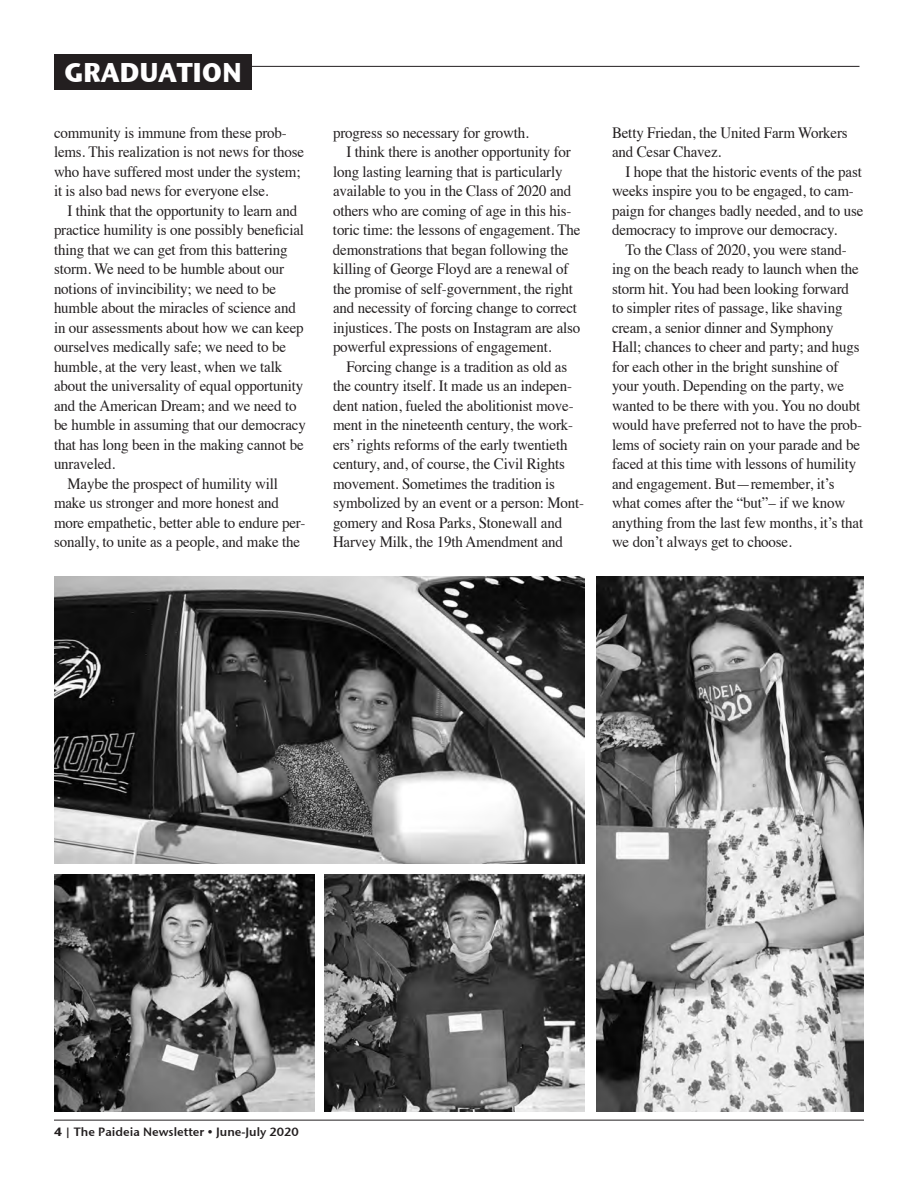
<style>
.page{position:relative;width:918px;height:1188px;background:#fff}
.page>*{position:absolute;margin:0;border:0;box-sizing:border-box;transform-origin:0 0}
.t1{font:700 27px "Stone Sans ITC";letter-spacing:-.01em;color:#fff;scale:.95 1}
.t2{font:15.75px/19.5px "Times";letter-spacing:-.01em;color:#231f20;scale:.95 1}
.t3{font:12px "Stone Sans Sem ITCTT Semi";color:#231f20}
.s1{font-family:"Stone Sans ITC";font-weight:700}
</style>
<div class="page">
<hr style="left:54px;top:66px;width:806px;height:1px;background:#231f20">
<div style="left:54px;top:54px;width:198px;height:36px;background:#231f20"></div>
<img style="left:54px;top:576px;width:531px;height:288px">
<img style="left:597px;top:576px;width:267px;height:536px">
<img style="left:325px;top:875px;width:260px;height:237px">
<img style="left:54px;top:875px;width:260px;height:237px">
<hr style="left:54px;top:1120px;width:810px;height:1px;background:#231f20">
<h1 class="t1" style="left:64px;top:49px;width:189px">GRADUATION</h1>
<p class="t2" style="left:54px;top:121px;width:265px">community is immune from these prob&shy;lems. This realization is not news for those who have suffered most under the system; it is also bad news for everyone else.</p>
<p class="t2" style="left:67px;top:199px;width:243px">I think that the opportunity to learn and</p>
<p class="t2" style="left:54px;top:219px;width:265px">practice humility is one possibly beneficial</p>
<p class="t2" style="left:54px;top:238px;width:248px">thing that we can get from this battering</p>
<p class="t2" style="left:54px;top:258px;width:244px">storm. We need to be humble about our</p>
<p class="t2" style="left:54px;top:277px;width:235px">notions of invincibility; we need to be</p>
<p class="t2" style="left:54px;top:297px;width:256px">humble about the miracles of science and</p>
<p class="t2" style="left:54px;top:316px;width:264px">in our assessments about how we can keep</p>
<p class="t2" style="left:54px;top:336px;width:246px">ourselves medically safe; we need to be</p>
<p class="t2" style="left:54px;top:355px;width:242px">humble, at the very least, when we talk</p>
<p class="t2" style="left:54px;top:375px;width:264px">about the universality of equal opportunity</p>
<p class="t2" style="left:54px;top:394px;width:257px">and the American Dream; and we need to</p>
<p class="t2" style="left:54px;top:414px;width:267px">be humble in assuming that our democracy</p>
<p class="t2" style="left:54px;top:433px;width:265px">that has long been in the making cannot be</p>
<p class="t2" style="left:54px;top:453px;width:66px">unraveled.</p>
<p class="t2" style="left:67px;top:472px;width:223px">Maybe the prospect of humility will</p>
<p class="t2" style="left:54px;top:492px;width:238px">make us stronger and more honest and</p>
<p class="t2" style="left:54px;top:511px;width:266px">more empathetic, better able to endure per-</p>
<p class="t2" style="left:54px;top:531px;width:261px">sonally, to unite as a people, and make the</p>
<p class="t2" style="left:333px;top:121px;width:208px">progress so necessary for growth.</p>
<p class="t2" style="left:347px;top:141px;width:238px">I think there is another opportunity for</p>
<p class="t2" style="left:333px;top:160px;width:243px">long lasting learning that is particularly</p>
<p class="t2" style="left:333px;top:180px;width:252px">available to you in the Class of 2020 and</p>
<p class="t2" style="left:333px;top:199px;width:252px">others who are coming of age in this his-</p>
<p class="t2" style="left:333px;top:219px;width:262px">toric time: the lessons of engagement. The</p>
<p class="t2" style="left:333px;top:238px;width:249px">demonstrations that began following the</p>
<p class="t2" style="left:333px;top:258px;width:249px">killing of George Floyd are a renewal of</p>
<p class="t2" style="left:333px;top:277px;width:254px">the promise of self-government, the right</p>
<p class="t2" style="left:333px;top:297px;width:258px">and necessity of forcing change to correct</p>
<p class="t2" style="left:333px;top:316px;width:262px">injustices. The posts on Instagram are also</p>
<p class="t2" style="left:333px;top:336px;width:231px">powerful expressions of engagement.</p>
<p class="t2" style="left:346px;top:355px;width:234px">Forcing change is a tradition as old as</p>
<p class="t2" style="left:333px;top:375px;width:253px">the country itself. It made us an indepen-</p>
<p class="t2" style="left:333px;top:394px;width:255px">dent nation, fueled the abolitionist move-</p>
<p class="t2" style="left:333px;top:414px;width:254px">ment in the nineteenth century, the work-</p>
<p class="t2" style="left:333px;top:433px;width:248px">ers’ rights reforms of the early twentieth</p>
<p class="t2" style="left:333px;top:453px;width:246px">century, and, of course, the Civil Rights</p>
<p class="t2" style="left:333px;top:472px;width:235px">movement. Sometimes the tradition is</p>
<p class="t2" style="left:333px;top:492px;width:266px">symbolized by an event or a person: Mont-</p>
<p class="t2" style="left:333px;top:511px;width:243px">gomery and Rosa Parks, Stonewall and</p>
<p class="t2" style="left:333px;top:531px;width:244px">Harvey Milk, the 19th Amendment and</p>
<p class="t2" style="left:612px;top:121px;width:250px">Betty Friedan, the United Farm Workers and Cesar Chavez.</p>
<p class="t2" style="left:612px;top:160px;width:266px;text-indent:13px">I hope that the historic events of the past weeks inspire you to be engaged, to cam&shy;paign for changes badly needed, and to use democracy to improve our democracy.</p>
<p class="t2" style="left:612px;top:238px;width:266px;text-indent:13px">To the Class of 2020, you were stand&shy;ing on the beach ready to launch when the storm hit. You had been looking forward to simpler rites of passage, like shaving cream, a senior dinner and Symphony Hall; chances to cheer and party; and hugs for each other in the bright sunshine of your youth. Depending on the party, we wanted to be there with you. You no doubt would have preferred not to have the prob&shy;lems of society rain on your parade and be faced at this time with lessons of humility and engagement. But—remember, it’s what comes after the “but”– if we know anything from the last few months, it’s that we don’t always get to choose.</p>
<p class="t3" style="left:54px;top:1122px;width:246px"><span class="s1">4</span> | The Paideia Newsletter • June-July 2020</p>
</div>
